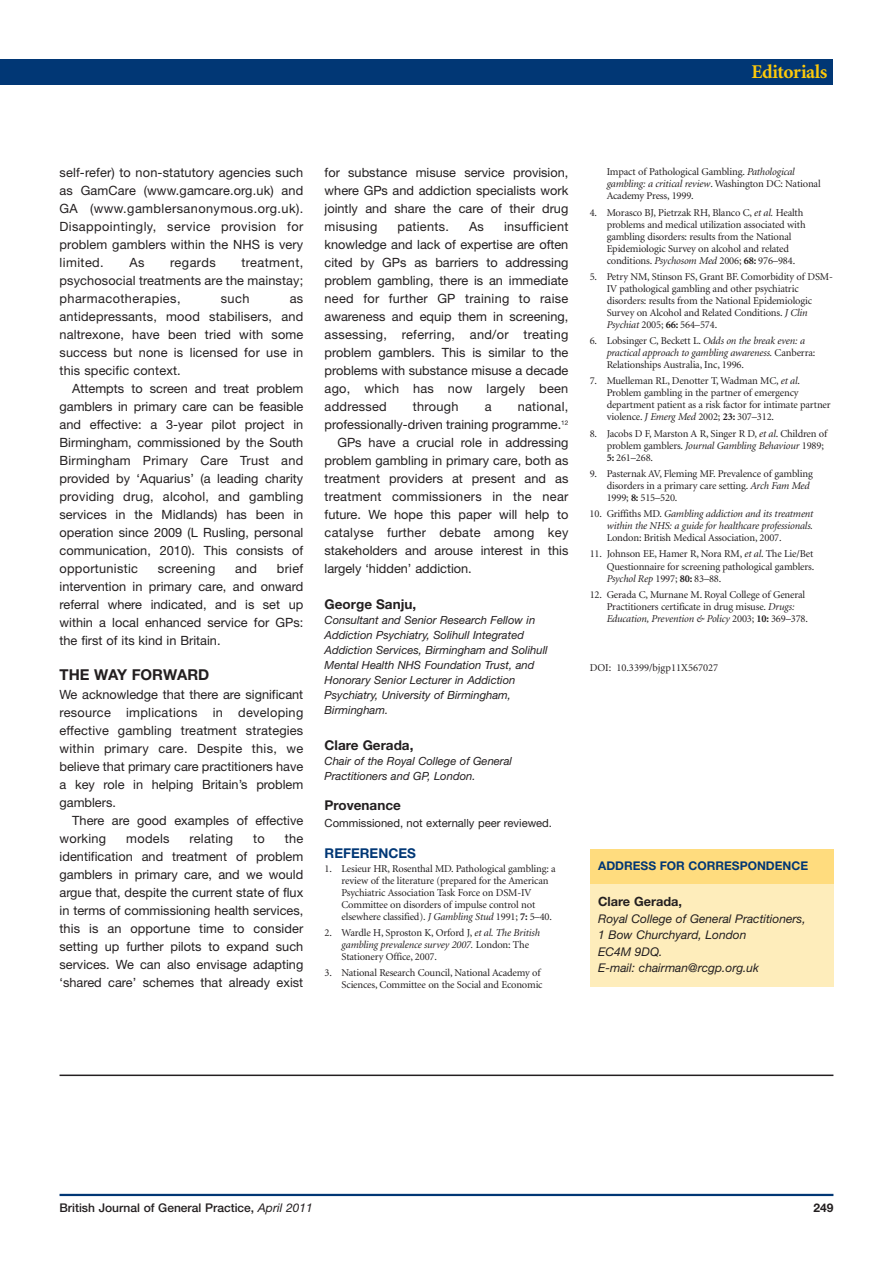
<style>
.page{position:relative;width:893px;height:1263px;background:#fff}
.page>*{position:absolute;margin:0;border:0;box-sizing:border-box;transform-origin:0 0}
.t1{font:700 19.5px "Minion";letter-spacing:-.02em;color:#feca0a}
.t2{font:700 15px "Helvetica Neue";color:#231f20}
.t3{font:700 13.5px "Helvetica Neue";color:#231f20}
.t4{font:700 13.5px "Helvetica Neue";color:#013775}
.t5{font:12.75px/18px "Helvetica Neue";color:#231f20;text-align:justify}
.t6{font:12.75px "Helvetica Neue";letter-spacing:.02em;color:#231f20}
.t7{font:700 12.75px "Helvetica Neue";color:#231f20}
.t8{font:12.75px "Helvetica Neue";letter-spacing:.035em;color:#231f20}
.t9{font:italic 12px/16.5px "Helvetica Neue";color:#231f20}
.t10{font:500 12px "Helvetica Neue";color:#231f20}
.t11{font:700 12px "Helvetica Neue";color:#013775}
.t12{font:700 12px "Helvetica Neue";color:#231f20}
.t13{font:italic 11.25px/15px "Helvetica Neue";color:#231f20}
.t14{font:11.25px "Helvetica Neue";color:#231f20}
.t15{font:10.5px/12px "Minion";letter-spacing:-.015em;color:#231f20}
.t16{font:italic 10.5px/12px "Minion";letter-spacing:-.015em;color:#231f20;text-align:right}
.s1{font-style:italic}
.s2{font-weight:700}
.s3{font-style:normal}
.s4{font-weight:400;font-style:italic}
</style>
<div class="page">
<div style="left:0;top:60px;width:833px;height:25px;background:#013775"></div>
<hr style="left:60px;top:1194px;width:773px;height:2px;background:#013775">
<div style="left:590px;top:850px;width:243px;height:136px;background:#feedbb"></div>
<div style="left:590px;top:850px;width:243px;height:34px;background:#ffdc7e"></div>
<hr style="left:60px;top:1074px;width:773px;height:2px;background:#231f20">
<h1 class="t1" style="left:752px;top:64px;width:77px">Editorials</h1>
<p class="t5" style="left:60px;top:165px;width:245px">self-refer) to non-statutory agencies such as GamCare (www.gamcare.org.uk) and GA (www.gamblersanonymous.org.uk).<br>Disappointingly, service provision for problem gamblers within the NHS is very limited.</p>
<p class="t5" style="left:129px;top:255px;width:17px">As</p>
<p class="t8" style="left:170px;top:258px;width:47px">regards</p>
<p class="t5" style="left:60px;top:255px;width:245px;text-indent:182px">treatment, psychosocial treatments are the mainstay; pharmacotherapies,</p>
<p class="t5" style="left:221px;top:291px;width:30px">such</p>
<p class="t5" style="left:60px;top:291px;width:245px;text-indent:230px">as antidepressants, mood stabilisers, and naltrexone, have been tried with some success but none is licensed for use in this specific context.</p>
<p class="t5" style="left:60px;top:381px;width:245px;text-indent:13px">Attempts to screen and treat problem gamblers in primary care can be feasible and effective: a 3-year pilot project in Birmingham, commissioned by the South Birmingham Primary Care Trust and provided by ‘Aquarius’ (a leading charity providing drug, alcohol, and gambling services in the Midlands) has been in operation since 2009 (L Rusling, personal communication, 2010). This consists of opportunistic</p>
<p class="t5" style="left:60px;top:561px;width:245px;text-indent:217px">brief intervention in primary care, and onward referral where indicated, and is set up within a local enhanced service for GPs: the first of its kind in Britain.</p>
<p class="t2" style="left:60px;top:669px;width:151px">THE WAY FORWARD</p>
<p class="t5" style="left:60px;top:687px;width:245px">We acknowledge that there are significant resource implications in developing effective gambling treatment strategies within primary care. Despite this, we believe that primary care practitioners have a key role in helping Britain’s problem gamblers.</p>
<p class="t5" style="left:60px;top:813px;width:245px;text-indent:13px">There are good examples of effective working</p>
<p class="t6" style="left:158px;top:564px;width:59px">screening</p>
<p class="t5" style="left:235px;top:561px;width:24px">and</p>
<p class="t5" style="left:60px;top:831px;width:245px;text-indent:225px">the identification and treatment of problem gamblers in primary care, and we would argue that, despite the current state of flux in terms of commissioning health services, this is an opportune time to consider setting up further pilots to expand such services. We can also envisage adapting ‘shared care’ schemes that already exist</p>
<p class="t5" style="left:126px;top:831px;width:45px">models</p>
<p class="t6" style="left:189px;top:834px;width:45px">relating</p>
<p class="t5" style="left:253px;top:831px;width:13px">to</p>
<p class="t5" style="left:325px;top:165px;width:245px">for substance misuse service provision, where GPs and addiction specialists work jointly and share the care of their drug misusing</p>
<p class="t5" style="left:325px;top:219px;width:245px;text-indent:180px">insufficient knowledge and lack of expertise are often cited by GPs as barriers to addressing problem gambling, there is an immediate need for further GP training to raise awareness and equip them in screening, assessing, referring, and/or treating problem gamblers. This is similar to the problems with substance misuse a decade ago, which has now largely been addressed</p>
<p class="t6" style="left:397px;top:222px;width:53px">patients.</p>
<p class="t5" style="left:469px;top:219px;width:16px">As</p>
<p class="t6" style="left:413px;top:402px;width:47px">through</p>
<p class="t5" style="left:485px;top:399px;width:8px">a</p>
<p class="t6" style="left:518px;top:402px;width:52px">national,</p>
<p class="t5" style="left:325px;top:417px;width:245px">professionally-driven training programme.<sup>12</sup></p>
<p class="t5" style="left:337px;top:435px;width:233px">GPs have a crucial role in addressing</p>
<p class="t5" style="left:325px;top:453px;width:245px">problem gambling in primary care, both as</p>
<p class="t5" style="left:325px;top:471px;width:245px">treatment providers at present and as</p>
<p class="t6" style="left:325px;top:492px;width:245px">treatment commissioners in the near</p>
<p class="t5" style="left:325px;top:507px;width:245px">future. We hope this paper will help to</p>
<p class="t6" style="left:325px;top:528px;width:245px">catalyse further debate among key</p>
<p class="t5" style="left:325px;top:543px;width:245px">stakeholders and arouse interest in this</p>
<p class="t5" style="left:325px;top:561px;width:149px">largely ‘hidden’ addiction.</p>
<p class="t3" style="left:325px;top:599px;width:93px">George Sanju,</p>
<p class="t13" style="left:325px;top:614px;width:225px">Consultant and Senior Research Fellow in Addiction Psychiatry, Solihull Integrated Addiction Services, Birmingham and Solihull Mental Health NHS Foundation Trust, and Honorary Senior Lecturer in Addiction Psychiatry, University of Birmingham, Birmingham.</p>
<p class="t3" style="left:325px;top:740px;width:90px">Clare Gerada,</p>
<p class="t13" style="left:325px;top:755px;width:189px">Chair of the Royal College of General<br>Practitioners and GP, London.</p>
<p class="t3" style="left:325px;top:801px;width:78px">Provenance</p>
<p class="t14" style="left:325px;top:819px;width:229px">Commissioned, not externally peer reviewed.</p>
<p class="t4" style="left:325px;top:849px;width:93px">REFERENCES</p>
<p class="t15" style="left:342px;top:863px;width:216px;text-indent:-17px">1. Lesieur HR, Rosenthal MD. Pathological gambling: a review of the literature (prepared for the American Psychiatric Association Task Force on DSM-IV Committee on disorders of impulse control not elsewhere classified). <span class="s1">J Gambling Stud</span> 1991; <span class="s2">7:</span> 5–40.</p>
<p class="t15" style="left:342px;top:927px;width:200px;text-indent:-17px">2. Wardle H, Sproston K, Orford J, <span class="s1">et al. The British gambling prevalence survey 2007.</span> London: The<br>Stationery Office, 2007.</p>
<p class="t15" style="left:325px;top:968px;width:220px;text-align:right">3. National Research Council, National Academy of<br>Sciences, Committee on the Social and Economic</p>
<p class="t15" style="left:607px;top:167px;width:215px">Impact of Pathological Gambling. <span class="s1">Pathological gambling: a critical review</span>. Washington DC: National<br>Academy Press, 1999.</p>
<p class="t15" style="left:607px;top:207px;width:200px;text-indent:-17px">4. Morasco BJ, Pietrzak RH, Blanco C, <span class="s1">et al.</span> Health problems and medical utilization associated with gambling disorders: results from the National Epidemiologic Survey on alcohol and related conditions. <span class="s1">Psychosom Med</span> 2006; <span class="s2">68:</span> 976–984.</p>
<p class="t15" style="left:607px;top:271px;width:228px;text-indent:-17px">5. Petry NM, Stinson FS, Grant BF. Comorbidity of DSM-IV pathological gambling and other psychiatric disorders: results from the National Epidemiologic Survey on Alcohol and Related Conditions. <span class="s1">J Clin Psychiat</span> 2005; <span class="s2">66:</span> 564–574.</p>
<p class="t15" style="left:607px;top:336px;width:210px;text-indent:-17px">6. Lobsinger C, Beckett L. <span class="s1">Odds on the break even: a practical approach to gambling awareness.</span> Canberra:<br>Relationships Australia, Inc, 1996.</p>
<p class="t15" style="left:607px;top:376px;width:225px;text-indent:-17px">7. Muelleman RL, Denotter T, Wadman MC, <span class="s1">et al</span>.<br>Problem gambling in the partner of emergency department patient as a risk factor for intimate partner violence. <span class="s1">J Emerg Med</span> 2002; <span class="s2">23:</span> 307–312.</p>
<p class="t15" style="left:607px;top:428px;width:222px;text-indent:-17px">8. Jacobs D F, Marston A R, Singer R D, <span class="s1">et al</span>. Children of problem gamblers. <span class="s1">Journal Gambling Behaviour</span> 1989;<br><span class="s2">5:</span> 261–268.</p>
<p class="t15" style="left:607px;top:468px;width:208px;text-indent:-17px">9. Pasternak AV, Fleming MF. Prevalence of gambling disorders in a primary care setting. <span class="s1">Arch Fam Med<br></span>1999; <span class="s2">8:</span> 515–520.</p>
<p class="t16" style="left:590px;top:509px;width:225px"><span class="s3">10. Griffiths MD.</span> Gambling addiction and its treatment within the NHS: a guide for healthcare professionals.</p>
<p class="t15" style="left:607px;top:533px;width:176px">London: British Medical Association, 2007.</p>
<p class="t15" style="left:607px;top:549px;width:209px;text-align:justify;text-indent:-17px">11. Johnson EE, Hamer R, Nora RM, <span class="s1">et al</span>. The Lie/Bet Questionnaire for screening pathological gamblers.<br><span class="s1">Psychol Rep</span> 1997; <span class="s2">80:</span> 83–88.</p>
<p class="t15" style="left:607px;top:589px;width:203px;text-indent:-17px">12. Gerada C, Murnane M. Royal College of General<br>Practitioners certificate in drug misuse. <span class="s1">Drugs:<br>Education, Prevention &amp; Policy</span> 2003; <span class="s2">10:</span> 369–378.</p>
<p class="t15" style="left:590px;top:662px;width:130px">DOI: 10.3399/bjgp11X567027</p>
<p class="t11" style="left:598px;top:861px;width:212px">ADDRESS FOR CORRESPONDENCE</p>
<p class="t7" style="left:598px;top:897px;width:85px">Clare Gerada,</p>
<p class="t9" style="left:598px;top:911px;width:209px">Royal College of General Practitioners,<br>1 Bow Churchyard, London<br>EC4M 9DQ.<br>E-mail: chairman@rcgp.org.uk</p>
<p class="t10" style="left:60px;top:1203px;width:255px">British Journal of General Practice, <span class="s4">April 2011</span></p>
<p class="t12" style="left:813px;top:1203px;width:22px">249</p>
</div>
